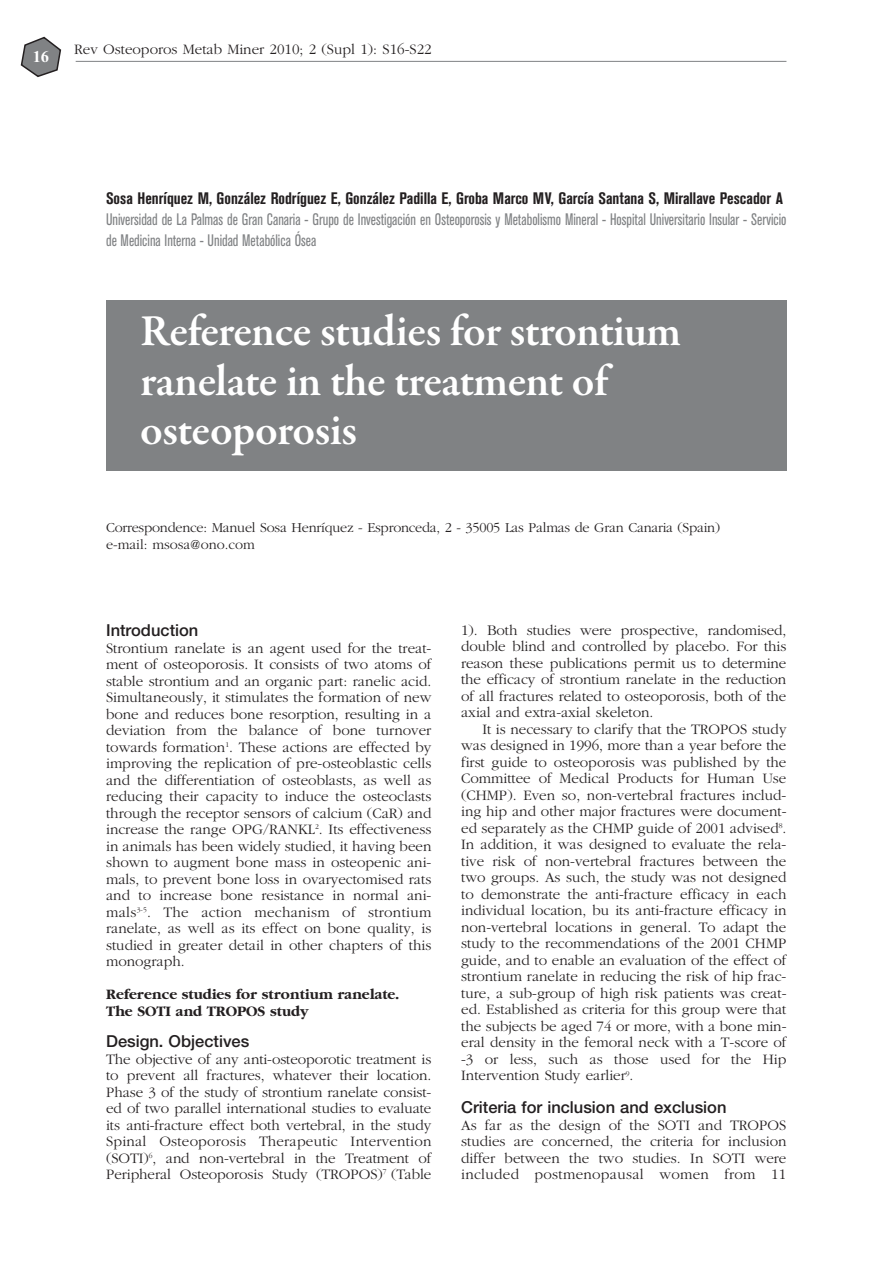
<style>
.page{position:relative;width:893px;height:1263px;background:#fff}
.page>*{position:absolute;margin:0;border:0;box-sizing:border-box;transform-origin:0 0}
.t1{font:600 45px/49.5px "Garamond Premr Pro";letter-spacing:-.015em;color:#fff}
.t2{font:condensed 16.5px/21px "Akzidenz Grotesk BE";color:#808284;scale:.9 1}
.t3{font:700 condensed 16.5px "Akzidenz Grotesk BE";color:#231f20}
.t4{font:500 16.5px "Helvetica Neue";color:#231f20}
.t5{font:700 16.5px "Times New Roman";color:#fff}
.t6{font:300 15px/16.5px "Garamond";color:#231f20;text-align:justify}
.t7{font:700 15px/16.5px "Garamond";color:#231f20}
.t8{font:300 14.25px/17.1px "Garamond";letter-spacing:-.015em;color:#231f20}
</style>
<div class="page">
<hr style="left:76px;top:61px;width:710px;height:1px;background:#808284">
<svg style="left:21px;top:37px;width:40px;height:40px"></svg>
<div style="left:106px;top:301px;width:680px;height:170px;background:#808284"></div>
<p class="t5" style="left:33px;top:51px;width:18px">16</p>
<p class="t6" style="left:74px;top:42px;width:359px">Rev Osteoporos Metab Miner 2010; 2 (Supl 1): S16-S22</p>
<p class="t3" style="left:106px;top:192px;width:678px">Sosa Henríquez M, González Rodríguez E, González Padilla E, Groba Marco MV, García Santana S, Mirallave Pescador A</p>
<p class="t2" style="left:106px;top:210px;width:757px">Universidad de La Palmas de Gran Canaria - Grupo de Investigación en Osteoporosis y Metabolismo Mineral - Hospital Universitario Insular - Servicio de Medicina Interna - Unidad Metabólica Ósea</p>
<h1 class="t1" style="left:140px;top:310px;width:543px">Reference studies for strontium ranelate in the treatment of osteoporosis</h1>
<p class="t8" style="left:106px;top:520px;width:616px">Correspondence: Manuel Sosa Henríquez - Espronceda, 2 - 35005 Las Palmas de Gran Canaria (Spain) e-mail: msosa@ono.com</p>
<p class="t4" style="left:106px;top:624px;width:94px">Introduction</p>
<p class="t6" style="left:106px;top:641px;width:327px">Strontium ranelate is an agent used for the treat&shy;ment of osteoporosis. It consists of two atoms of stable strontium and an organic part: ranelic acid.<br>Simultaneously, it stimulates the formation of new bone and reduces bone resorption, resulting in a deviation from the balance of bone turnover towards formation<sup>1</sup>. These actions are effected by improving the replication of pre-osteoblastic cells and the differentiation of osteoblasts, as well as reducing their capacity to induce the osteoclasts through the receptor sensors of calcium (CaR) and increase the range OPG/RANKL<sup>2</sup>. Its effectiveness in animals has been widely studied, it having been shown to augment bone mass in osteopenic ani&shy;mals, to prevent bone loss in ovaryectomised rats and to increase bone resistance in normal ani&shy;mals<sup>3-5</sup>. The action mechanism of strontium ranelate, as well as its effect on bone quality, is studied in greater detail in other chapters of this monograph.</p>
<p class="t7" style="left:106px;top:987px;width:295px">Reference studies for strontium ranelate.<br>The SOTI and TROPOS study</p>
<p class="t4" style="left:106px;top:1035px;width:145px">Design. Objectives</p>
<p class="t6" style="left:106px;top:1052px;width:327px">The objective of any anti-osteoporotic treatment is to prevent all fractures, whatever their location.<br>Phase 3 of the study of strontium ranelate consist&shy;ed of two parallel international studies to evaluate its anti-fracture effect both vertebral, in the study Spinal Osteoporosis Therapeutic Intervention (SOTI)<sup>6</sup>, and non-vertebral in the Treatment of Peripheral Osteoporosis Study (TROPOS)<sup>7</sup> (Table</p>
<p class="t6" style="left:461px;top:623px;width:327px">1). Both studies were prospective, randomised, double blind and controlled by placebo. For this reason these publications permit us to determine the efficacy of strontium ranelate in the reduction of all fractures related to osteoporosis, both of the axial and extra-axial skeleton.</p>
<p class="t6" style="left:461px;top:722px;width:327px;text-indent:21px">It is necessary to clarify that the TROPOS study was designed in 1996, more than a year before the first guide to osteoporosis was published by the Committee of Medical Products for Human Use (CHMP). Even so, non-vertebral fractures includ&shy;ing hip and other major fractures were document&shy;ed separately as the CHMP guide of 2001 advised<sup>8</sup>.<br>In addition, it was designed to evaluate the rela&shy;tive risk of non-vertebral fractures between the two groups. As such, the study was not designed to demonstrate the anti-fracture efficacy in each individual location, bu its anti-fracture efficacy in non-vertebral locations in general. To adapt the study to the recommendations of the 2001 CHMP guide, and to enable an evaluation of the effect of strontium ranelate in reducing the risk of hip frac&shy;ture, a sub-group of high risk patients was creat&shy;ed. Established as criteria for this group were that the subjects be aged 74 or more, with a bone min&shy;eral density in the femoral neck with a T-score of -3 or less, such as those used for the Hip Intervention Study earlier<sup>9</sup>.</p>
<p class="t4" style="left:461px;top:1102px;width:267px">Criteria for inclusion and exclusion</p>
<p class="t6" style="left:461px;top:1118px;width:327px">As far as the design of the SOTI and TROPOS studies are concerned, the criteria for inclusion differ between the two studies. In SOTI were included postmenopausal women from 11</p>
</div>
